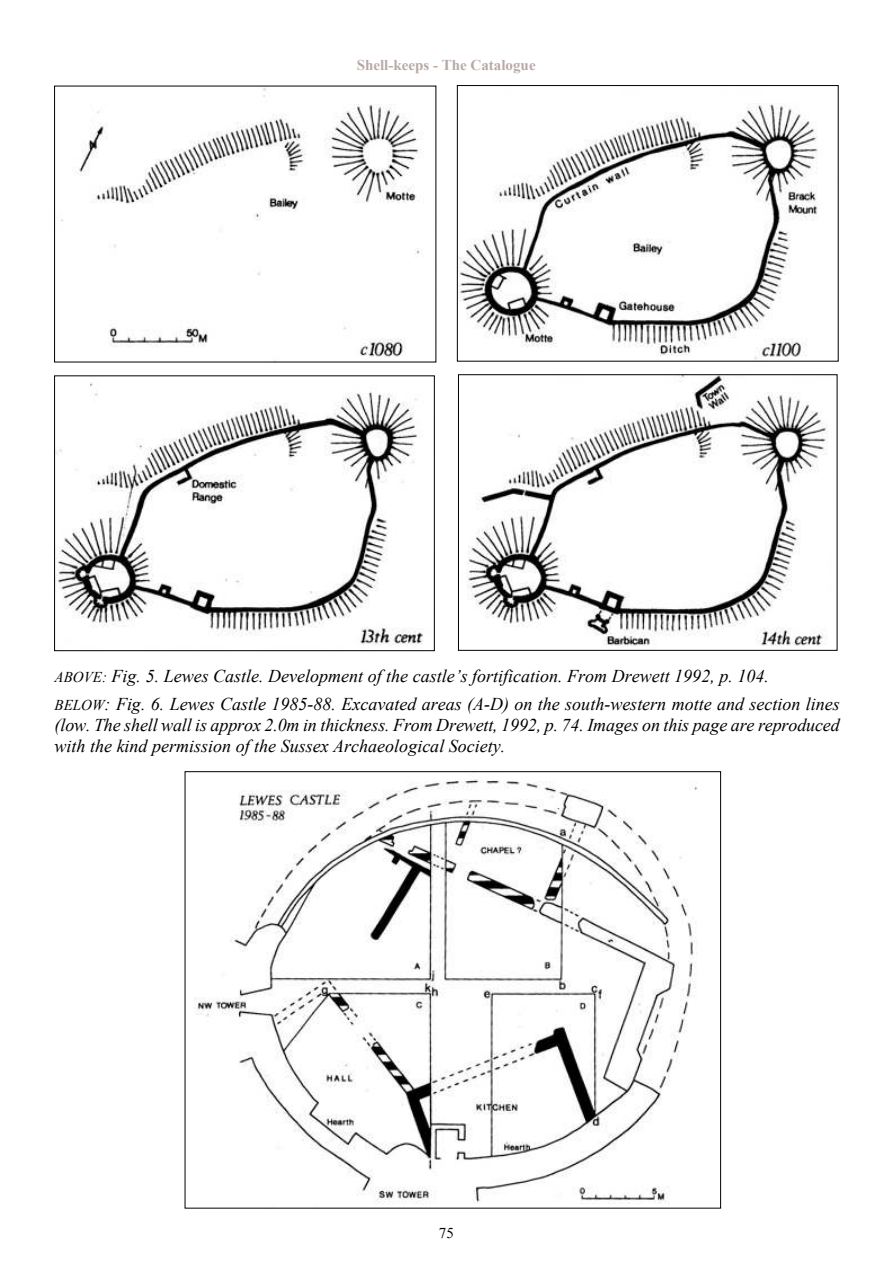
<style>
.page{position:relative;width:893px;height:1263px;background:#fff}
.page>*{position:absolute;margin:0;border:0;box-sizing:border-box;transform-origin:0 0}
.t1{font:italic 18px/28.2px "Times New Roman";color:#000}
.t2{font:700 15px "Times New Roman";color:#b8a9a4}
.t3{font:15px "Times New Roman";color:#000}
.s1{font-size:15px}
</style>
<div class="page">
<img style="left:60px;top:88px;width:361px;height:269px">
<img style="left:459px;top:103px;width:359px;height:257px">
<div style="left:457px;top:85px;width:382px;height:277px;border:1px solid #000"></div>
<img style="left:56px;top:382px;width:368px;height:263px">
<div style="left:54px;top:375px;width:381px;height:276px;border:1px solid #000"></div>
<img style="left:467px;top:376px;width:361px;height:270px">
<div style="left:458px;top:374px;width:379px;height:277px;border:1px solid #000"></div>
<img style="left:194px;top:779px;width:504px;height:425px">
<p class="t2" style="left:357px;top:60px;width:180px">Shell-keeps - The Catalogue</p>
<p class="t1" style="left:55px;top:664px;width:787px"><span class="s1">ABOVE:</span> Fig. 5. Lewes Castle. Development of the castle’s fortification. From Drewett 1992, p. 104.<br><span class="s1">BELOW</span>: Fig. 6. Lewes Castle 1985-88. Excavated areas (A-D) on the south-western motte and section lines</p>
<p class="t1" style="left:55px;top:716px;width:787px;line-height:20.6px">(low. The shell wall is approx 2.0m in thickness. From Drewett, 1992, p. 74. Images on this page are reproduced with the kind permission of the Sussex Archaeological Society.</p>
<p class="t3" style="left:439px;top:1227px;width:17px">75</p>
</div>
